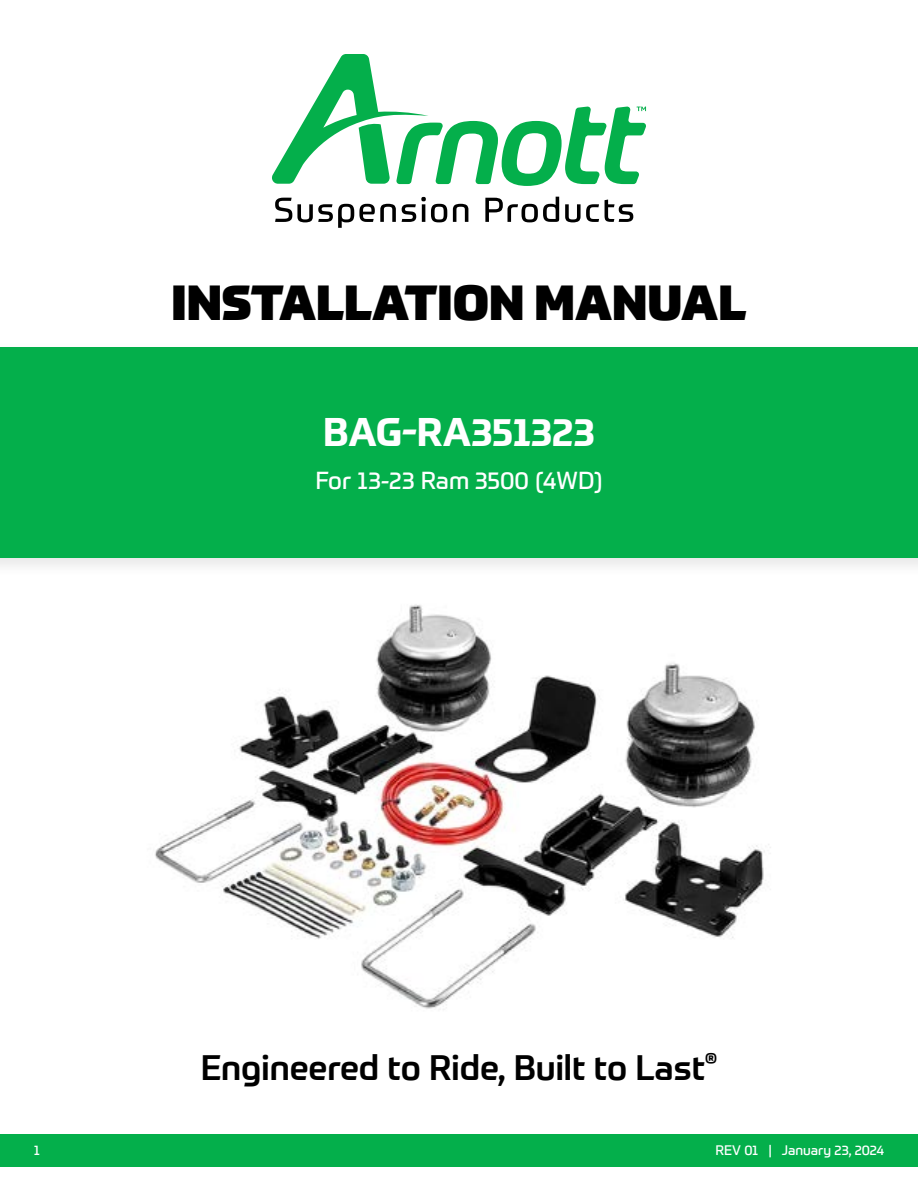
<style>
.page{position:relative;width:918px;height:1188px;background:#fff}
.page>*{position:absolute;margin:0;border:0;box-sizing:border-box;transform-origin:0 0}
.t1{font:900 48px "Prometo";color:#000}
.t2{font:700 39px "Prometo";color:#fff}
.t3{font:500 34.5px "Prometo";color:#000}
.t4{font:24px "Prometo";color:#fff}
.t5{font:13.5px "Prometo";color:#fff}
</style>
<div class="page">
<div style="left:0;top:340px;width:918px;height:238px;background:#000;opacity:.1"></div>
<div style="left:0;top:347px;width:918px;height:211px;background:#04af4b"></div>
<svg style="left:275px;top:197px;width:358px;height:31px"></svg>
<svg style="left:272px;top:54px;width:374px;height:132px"></svg>
<svg style="left:637px;top:107px;width:9px;height:4px"></svg>
<img style="left:155px;top:604px;width:616px;height:406px">
<div style="left:0;top:1134px;width:918px;height:32px;background:#04af4b"></div>
<h1 class="t1" style="left:172px;top:272px;width:576px">INSTALLATION MANUAL</h1>
<p class="t2" style="left:323px;top:408px;width:273px">BAG-RA351323</p>
<p class="t4" style="left:315px;top:465px;width:289px">For 13-23 Ram 3500 (4WD)</p>
<p class="t3" style="left:201px;top:1046px;width:518px">Engineered to Ride, Built to Last<sup>®</sup></p>
<p class="t5" style="left:34px;top:1142px;width:8px">1</p>
<p class="t5" style="left:715px;top:1142px;width:170px">REV 01 | January 23, 2024</p>
</div>
